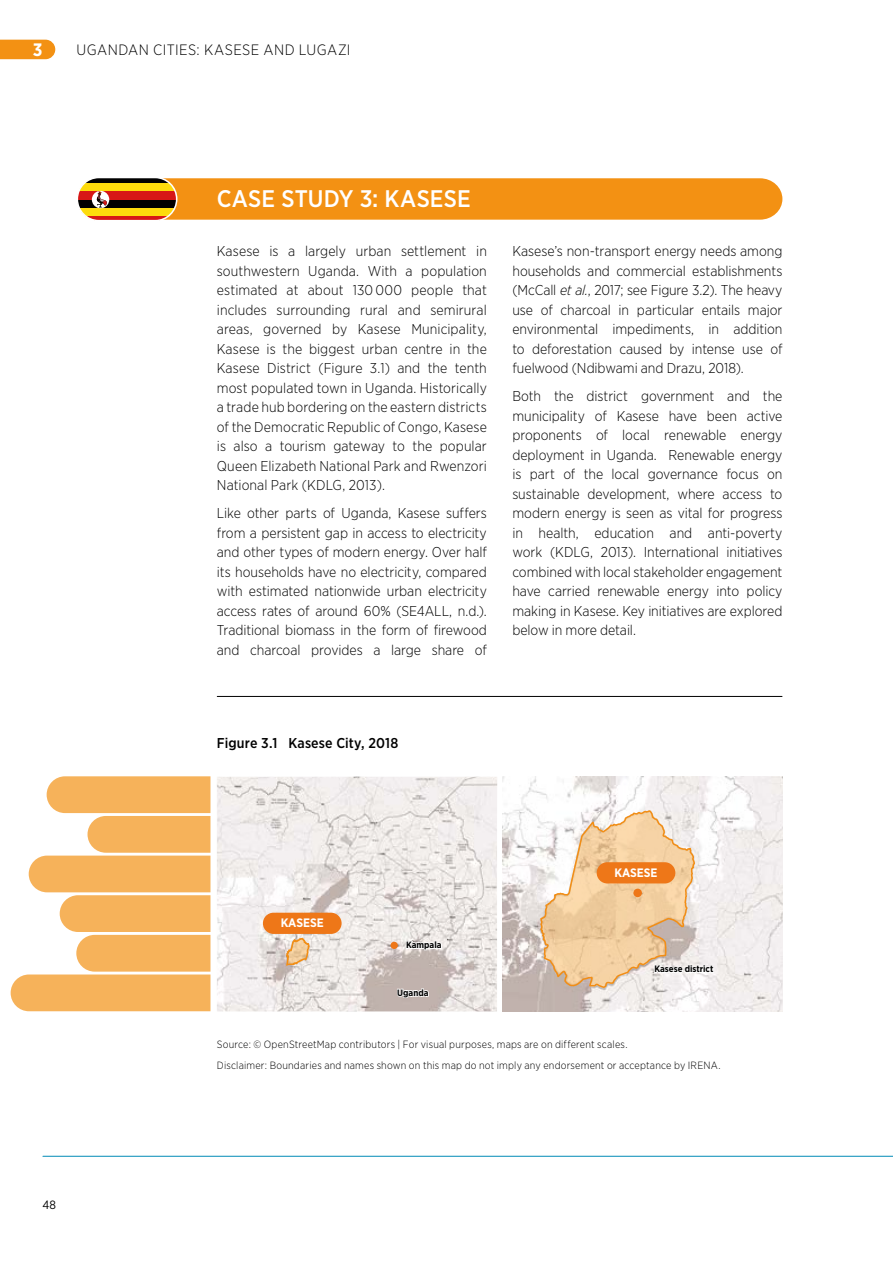
<style>
.page{position:relative;width:893px;height:1263px;background:#fff}
.page>*{position:absolute;margin:0;border:0;box-sizing:border-box;transform-origin:0 0}
.HL1{font:500 24px "Gotham Narrow";letter-spacing:.005em;color:#fff}
.t1{font:700 18px "Gotham Narrow";color:#fff}
.t2{font:300 15px "Gotham Narrow";letter-spacing:.03em;color:#000}
.Fliesstext{font:300 14.25px/19.5px "Gotham Narrow";letter-spacing:-.005em;color:#000;text-align:justify}
.Fliesstext-2{font:500 14.25px "Gotham Narrow";letter-spacing:.01em;color:#000}
.t3{font:700 12.3px "Gotham Narrow";color:#fff}
.t4{font:12px "Gotham Narrow";color:#000}
.Source{font:300 10.5px "Gotham Narrow";letter-spacing:.02em;color:#000}
.t5{font:700 9.15px "Gotham Narrow";color:#000}
.s1{font-style:italic}
</style>
<div class="page">
<hr style="left:217px;top:696px;width:565px;height:1px;background:#000">
<img style="left:217px;top:777px;width:280px;height:234px">
<svg style="left:405px;top:940px;width:38px;height:11px"></svg>
<svg style="left:396px;top:988px;width:34px;height:11px"></svg>
<img style="left:502px;top:777px;width:280px;height:234px">
<svg style="left:285px;top:934px;width:25px;height:33px"></svg>
<div style="left:391px;top:942px;width:7px;height:7px;background:#ee7718;border-radius:50%"></div>
<div style="left:263px;top:913px;width:79px;height:21px;background:#ee7718;border-radius:11px"></div>
<svg style="left:539px;top:784px;width:176px;height:205px"></svg>
<hr style="left:43px;top:1156px;width:850px;height:1px;background:#008ab7">
<svg style="left:0;top:40px;width:55px;height:19px"></svg>
<svg style="left:11px;top:776px;width:199px;height:235px"></svg>
<svg style="left:80px;top:178px;width:702px;height:42px;background:#eb8f19"></svg>
<div style="left:77px;top:177px;width:100px;height:44px;border:2px solid #fff;border-radius:22px"></div>
<p class="t1" style="left:33px;top:38px;width:11px">3</p>
<p class="t2" style="left:77px;top:40px;width:276px">UGANDAN CITIES: KASESE AND LUGAZI</p>
<p class="HL1" style="left:217px;top:183px;width:255px">CASE STUDY 3: KASESE</p>
<p class="Fliesstext" style="left:217px;top:241px;width:272px">Kasese is a largely urban settlement in southwestern Uganda. With a population estimated at about 130 000 people that includes surrounding rural and semirural areas, governed by Kasese Municipality, Kasese is the biggest urban centre in the Kasese District (Figure 3.1) and the tenth most populated town in Uganda. Historically a trade hub bordering on the eastern districts of the Democratic Republic of Congo, Kasese is also a tourism gateway to the popular Queen Elizabeth National Park and Rwenzori National Park (KDLG, 2013).</p>
<p class="Fliesstext" style="left:217px;top:503px;width:272px">Like other parts of Uganda, Kasese suffers from a persistent gap in access to electricity and other types of modern energy. Over half its households have no electricity, compared with estimated nationwide urban electricity access rates of around 60% (SE4ALL, n.d.).<br>Traditional biomass in the form of firewood and charcoal provides a large share of</p>
<p class="Fliesstext" style="left:512px;top:241px;width:272px">Kasese’s non-transport energy needs among households and commercial establishments (McCall <span class="s1">et al.</span>, 2017; see Figure 3.2). The heavy use of charcoal in particular entails major environmental impediments, in addition to deforestation caused by intense use of fuelwood (Ndibwami and Drazu, 2018).</p>
<p class="Fliesstext" style="left:512px;top:386px;width:272px">Both the district government and the municipality of Kasese have been active proponents of local renewable energy deployment in Uganda. Renewable energy is part of the local governance focus on sustainable development, where access to modern energy is seen as vital for progress in health, education and anti-poverty work (KDLG, 2013). International initiatives combined with local stakeholder engagement have carried renewable energy into policy making in Kasese. Key initiatives are explored below in more detail.</p>
<p class="Fliesstext-2" style="left:217px;top:734px;width:183px">Figure 3.1 Kasese City, 2018</p>
<p class="t3" style="left:281px;top:915px;width:45px">KASESE</p>
<p class="t5" style="left:406px;top:939px;width:37px">Kampala</p>
<p class="t5" style="left:397px;top:987px;width:33px">Uganda</p>
<p class="t3" style="left:614px;top:864px;width:45px">KASESE</p>
<p class="t5" style="left:654px;top:963px;width:61px">Kasese district</p>
<p class="t4" style="left:43px;top:1197px;width:15px">48</p>
<p class="Source" style="left:217px;top:1038px;width:412px">Source: © OpenStreetMap contributors | For visual purposes, maps are on different scales.</p>
<p class="Source" style="left:217px;top:1058px;width:505px">Disclaimer: Boundaries and names shown on this map do not imply any endorsement or acceptance by IRENA.</p>
</div>
